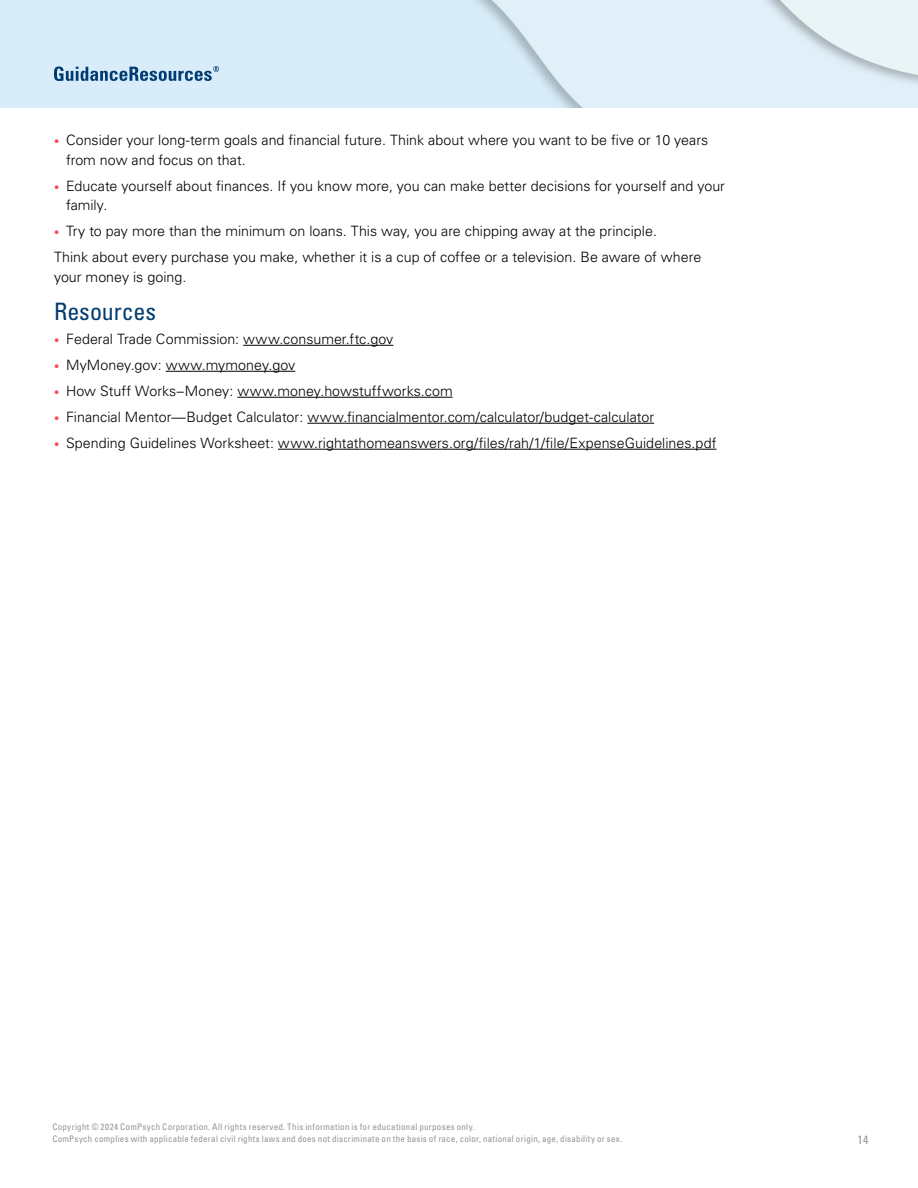
<style>
.page{position:relative;width:918px;height:1188px;background:#fff}
.page>*{position:absolute;margin:0;border:0;box-sizing:border-box;transform-origin:0 0}
.t1{font:condensed 24px "Univers LT Std";color:#003b71}
.t2{font:300 14.25px/19.5px "Univers LT Std";color:#000}
.t3{font:condensed 12px "Univers LT Std";color:#939598}
.t4{font:condensed 9px/12px "Univers LT Std";letter-spacing:.03em;color:#939598}
.s1{font-size:10.5px;color:#fc4a5d}
</style>
<div class="page">
<hr style="left:243px;top:345px;width:150px;height:1px;background:#000">
<hr style="left:166px;top:371px;width:129px;height:1px;background:#000">
<hr style="left:237px;top:397px;width:216px;height:1px;background:#000">
<hr style="left:307px;top:423px;width:347px;height:1px;background:#000">
<hr style="left:278px;top:449px;width:438px;height:1px;background:#000">
<svg style="left:54px;top:66px;width:165px;height:15px;background:#83a6c3"></svg>
<p class="t2" style="left:66px;top:131px;width:644px;text-indent:-12px"><span class="s1">•</span> Consider your long-term goals and financial future. Think about where you want to be five or 10 years from now and focus on that.</p>
<p class="t2" style="left:66px;top:176px;width:661px;text-indent:-12px"><span class="s1">•</span> Educate yourself about finances. If you know more, you can make better decisions for yourself and your family.</p>
<p class="t2" style="left:54px;top:218px;width:649px;line-height:26px"><span class="s1">•</span> Try to pay more than the minimum on loans. This way, you are chipping away at the principle.<br>Think about every purchase you make, whether it is a cup of coffee or a television. Be aware of where</p>
<p class="t2" style="left:54px;top:267px;width:131px">your money is going.</p>
<h1 class="t1" style="left:54px;top:296px;width:104px">Resources</h1>
<p class="t2" style="left:54px;top:329px;width:341px"><span class="s1">•</span> Federal Trade Commission: www.consumer.ftc.gov</p>
<p class="t2" style="left:54px;top:355px;width:243px"><span class="s1">•</span> MyMoney.gov: www. mymoney.gov</p>
<p class="t2" style="left:54px;top:381px;width:400px"><span class="s1">•</span> How Stuff Works–Money: www. money. howstuffworks. com</p>
<p class="t2" style="left:54px;top:407px;width:602px"><span class="s1">•</span> Financial Mentor—Budget Calculator: www.financialmentor.com/calculator/budget-calculator</p>
<p class="t2" style="left:54px;top:433px;width:664px"><span class="s1">•</span> Spending Guidelines Worksheet: www. rightathomeanswers.org/files/rah/1/file/ExpenseGuidelines. pdf</p>
<p class="t4" style="left:52px;top:1121px;width:572px">Copyright © 2024 ComPsych Corporation. All rights reserved. This information is for educational purposes only.<br>ComPsych complies with applicable federal civil rights laws and does not discriminate on the basis of race, color, national origin, age, disability or sex.</p>
<p class="t3" style="left:858px;top:1132px;width:12px">14</p>
</div>
